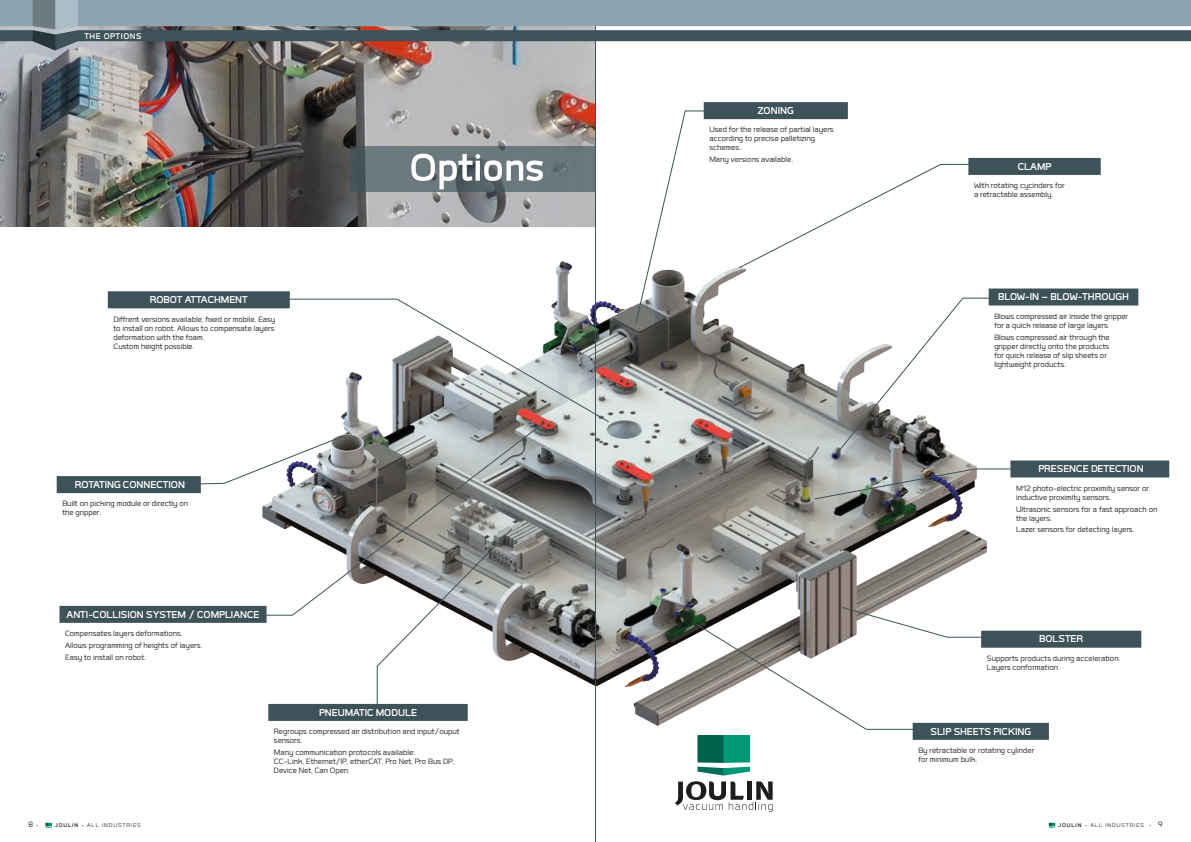
<style>
.page{position:relative;width:1191px;height:842px;background:#fff}
.page>*{position:absolute;margin:0;border:0;box-sizing:border-box;transform-origin:0 0}
.Titre_9_G{font:50px "Labrador A Bold";color:#fff}
.TITRE_FILET_PETIT_6{font:13px "Labrador A Bold";color:#fff}
.Titre_9_G-2{font:10.8px "Labrador A Bold";letter-spacing:.05em;color:#fff}
.Txt_3{font:10px/9px "Labrador A Regular";color:#1d1d1b}
.t1{font:7px "Labrador A Regular";letter-spacing:.13em;color:#1d1d1b}
.s1{font-size:7px}
.s2{font-family:"Labrador A Bold"}
.s3{font-size:10px}
</style>
<div class="page">
<svg style="left:675px;top:781px;width:97px;height:31px"></svg>
<img style="left:266px;top:262px;width:720px;height:464px">
<img style="left:0;top:51px;width:595px;height:176px">
<svg style="left:349px;top:146px;width:246px;height:45px;fill:#6b787d"></svg>
<hr style="left:595px;top:0;width:1px;height:842px;background:#3d5259">
<div style="left:268px;top:704px;width:200px;height:17px;background:#3d5259"></div>
<div style="left:988px;top:288px;width:150px;height:17px;background:#3d5259"></div>
<div style="left:968px;top:158px;width:132px;height:17px;background:#3d5259"></div>
<div style="left:912px;top:723px;width:137px;height:17px;background:#3d5259"></div>
<div style="left:108px;top:294px;width:182px;height:71px;background:#fff"></div>
<div style="left:108px;top:291px;width:182px;height:17px;background:#3d5259"></div>
<div style="left:57px;top:476px;width:144px;height:17px;background:#3d5259"></div>
<div style="left:1010px;top:460px;width:159px;height:17px;background:#3d5259"></div>
<div style="left:981px;top:631px;width:160px;height:17px;background:#3d5259"></div>
<div style="left:703px;top:102px;width:145px;height:17px;background:#3d5259"></div>
<svg style="left:242px;top:421px;width:303px;height:195px"></svg>
<svg style="left:737px;top:163px;width:236px;height:106px"></svg>
<svg style="left:835px;top:297px;width:161px;height:158px"></svg>
<img style="left:813px;top:468px;width:205px;height:32px">
<svg style="left:695px;top:606px;width:287px;height:169px"></svg>
<svg style="left:376px;top:527px;width:137px;height:181px"></svg>
<svg style="left:190px;top:434px;width:157px;height:51px"></svg>
<svg style="left:287px;top:298px;width:323px;height:125px"></svg>
<div style="left:59px;top:606px;width:207px;height:17px;background:#3d5259"></div>
<svg style="left:634px;top:110px;width:84px;height:215px"></svg>
<svg style="left:1048px;top:823px;width:7px;height:5px"></svg>
<svg style="left:45px;top:823px;width:7px;height:5px"></svg>
<svg style="left:0;top:0;width:1191px;height:51px"></svg>
<p class="Titre_9_G-2" style="left:84px;top:30px;width:59px">THE OPTIONS</p>
<p class="TITRE_FILET_PETIT_6" style="left:150px;top:293px;width:100px">ROBOT ATTACHMENT</p>
<p class="Txt_3" style="left:113px;top:314px;width:163px;text-align:justify">Diffrent versions available, fixed or mobile. Easy to install on robot. Allows to compensate layers deformation with the foam.</p>
<p class="Txt_3" style="left:113px;top:341px;width:82px">Custom height possible.</p>
<p class="TITRE_FILET_PETIT_6" style="left:75px;top:478px;width:112px">ROTATING CONNECTION</p>
<p class="Txt_3" style="left:62px;top:499px;width:127px">Built on picking module or directly on the gripper.</p>
<p class="TITRE_FILET_PETIT_6" style="left:67px;top:607px;width:194px">ANTI-COLLISION SYSTEM / COMPLIANCE</p>
<p class="Txt_3" style="left:65px;top:629px;width:119px">Compensates layers deformations.</p>
<p class="Txt_3" style="left:65px;top:640px;width:139px">Allows programming of heights of layers.</p>
<p class="Txt_3" style="left:65px;top:652px;width:82px">Easy to install on robot.</p>
<p class="Titre_9_G" style="left:409px;top:142px;width:136px">Options</p>
<p class="TITRE_FILET_PETIT_6" style="left:319px;top:706px;width:99px">PNEUMATIC MODULE</p>
<p class="Txt_3" style="left:274px;top:727px;width:187px">Regroups compressed air distribution and input/ouput sensors.</p>
<p class="Txt_3" style="left:274px;top:747px;width:143px">Many communication protocols available:</p>
<p class="Txt_3" style="left:274px;top:756px;width:182px">CC-Link, Ethernet/IP, etherCAT, Pro Net, Pro Bus DP,<br>Device Net, Can Open.</p>
<p class="TITRE_FILET_PETIT_6" style="left:758px;top:104px;width:37px">ZONING</p>
<p class="Txt_3" style="left:709px;top:125px;width:126px">Used for the release of partial layers according to precise palletizing schemes..</p>
<p class="Txt_3" style="left:709px;top:155px;width:85px">Many versions available.</p>
<p class="TITRE_FILET_PETIT_6" style="left:1017px;top:160px;width:35px">CLAMP</p>
<p class="Txt_3" style="left:974px;top:181px;width:92px">With rotating cycinders for</p>
<p class="Txt_3" style="left:974px;top:190px;width:81px">a retractable assembly.</p>
<p class="TITRE_FILET_PETIT_6" style="left:998px;top:290px;width:132px">BLOW-IN – BLOW-THROUGH</p>
<p class="Txt_3" style="left:994px;top:311px;width:135px">Blows compressed air inside the gripper for a quick release of large layers.</p>
<p class="Txt_3" style="left:994px;top:332px;width:117px">Blows compressed air through the gripper directly onto the products for quick release of slip sheets or lightweight products.</p>
<p class="TITRE_FILET_PETIT_6" style="left:1038px;top:462px;width:107px">PRESENCE DETECTION</p>
<p class="Txt_3" style="left:1016px;top:483px;width:134px">M12 photo-electric proximity sensor or inductive proximity sensors.</p>
<p class="Txt_3" style="left:1016px;top:504px;width:143px">Ultrasonic sensors for a fast approach on the layers.</p>
<p class="Txt_3" style="left:1016px;top:525px;width:120px">Lazer sensors for detecting layers.</p>
<p class="TITRE_FILET_PETIT_6" style="left:1039px;top:632px;width:46px">BOLSTER</p>
<p class="Txt_3" style="left:986px;top:653px;width:135px">Supports products during acceleration.<br>Layers conformation</p>
<p class="TITRE_FILET_PETIT_6" style="left:930px;top:724px;width:102px">SLIP SHEETS PICKING</p>
<p class="Txt_3" style="left:918px;top:746px;width:117px">By retractable or rotating cylinder for minimum bulk.</p>
<p class="Txt_3" style="left:28px;top:819px;width:12px">8 <span class="s1">-</span></p>
<p class="t1" style="left:55px;top:821px;width:87px"><span class="s2">JOULIN</span> - ALL INDUSTRIES</p>
<p class="t1" style="left:1058px;top:821px;width:106px"><span class="s2">JOULIN</span> - ALL INDUSTRIES - <span class="s3">9</span></p>
</div>
